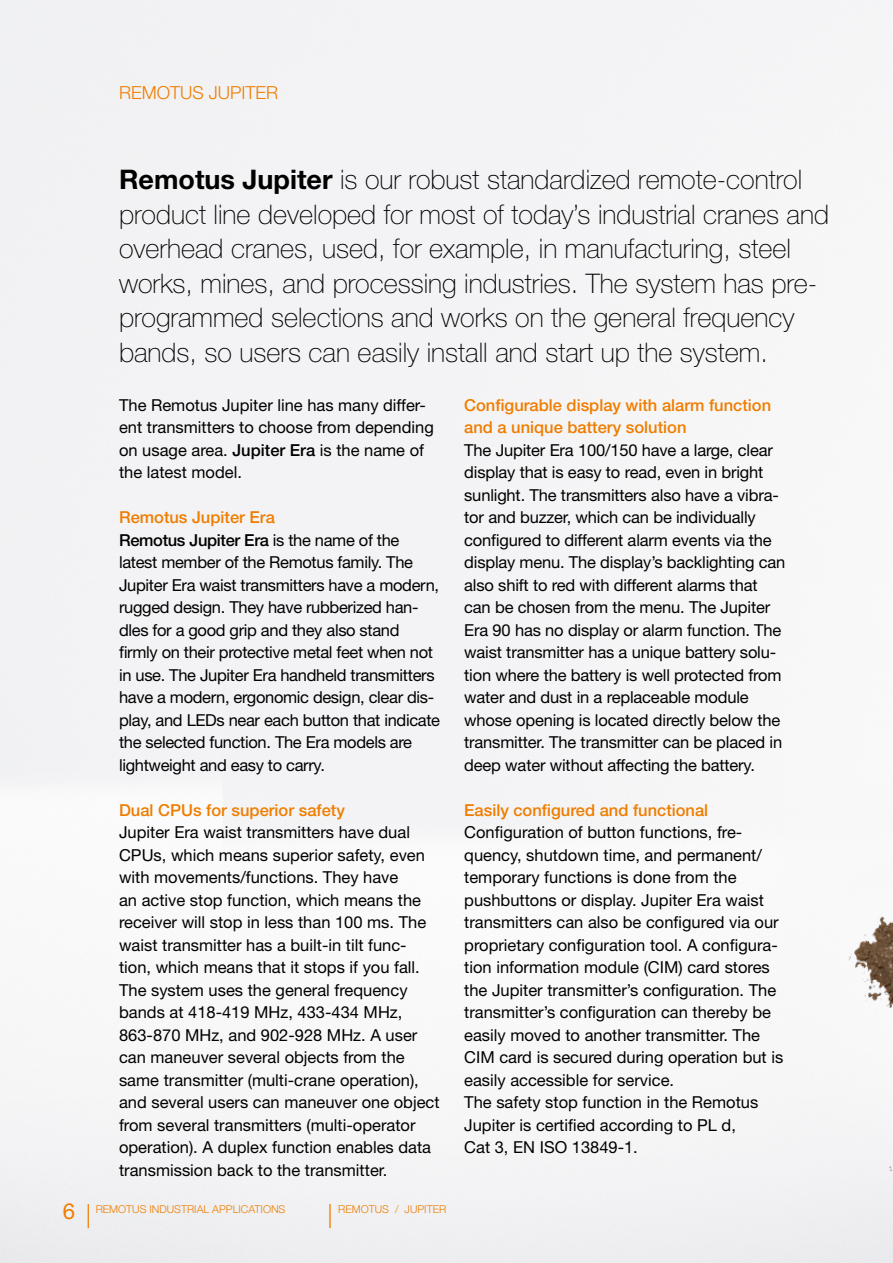
<style>
.page{position:relative;width:893px;height:1263px;background:#fff}
.page>*{position:absolute;margin:0;border:0;box-sizing:border-box;transform-origin:0 0}
.t1{font:100 27px/34.5px "Helvetica Neue";color:#000}
.t2{font:300 24.15px "Helvetica Neue";color:#ef7d00}
.t3{font:300 18px "Helvetica Neue";color:#ef7d00}
.t4{font:16.5px/22.5px "Helvetica Neue";color:#000}
.t5{font:16.5px/22.5px "Helvetica Neue";letter-spacing:-.02em;color:#000}
.t6{font:500 16.5px/22.5px "Helvetica Neue";color:#ef7d00}
.t7{font:300 10.8px "Helvetica Neue";color:#ef7d00}
.s1{font-weight:700}
.s2{font-family:"Helvetica Neue CE";font-weight:500}
.s3{font-weight:500;color:#ef7d00}
.s4{font-weight:500}
.s5{font-weight:400;font-size:22.2px}
</style>
<div class="page">
<img style="left:795px;top:901px;width:98px;height:362px">
<p class="t3" style="left:119px;top:82px;width:161px">REMOTUS JUPITER</p>
<p class="t1" style="left:119px;top:162px;width:711px"><span class="s1">Remotus Jupiter</span> is our robust standardized remote-control product line developed for most of today’s industrial cranes and overhead cranes, used, for example, in manufacturing, steel works, mines, and processing industries. The system has pre&shy;programmed selections and works on the general frequency bands, so users can easily install and start up the system.</p>
<p class="t4" style="left:119px;top:393px;width:316px">The Remotus Jupiter line has many differ&shy;ent transmitters to choose from depending on usage area. <span class="s2">Jupiter Era</span> is the name of the latest model.</p>
<p class="t5" style="left:119px;top:506px;width:323px"><span class="s3">Remotus Jupiter Era<br></span><span class="s4">Remotus Jupiter Era</span> is the name of the latest member of the Remotus family. The Jupiter Era waist transmitters have a modern, rugged design. They have rubberized han&shy;dles for a good grip and they also stand firmly on their protective metal feet when not in use. The Jupiter Era handheld transmitters have a modern, ergonomic design, clear dis&shy;play, and LEDs near each button that indicate the selected function. The Era models are lightweight and easy to carry.</p>
<p class="t6" style="left:119px;top:798px;width:227px">Dual CPUs for superior safety</p>
<p class="t4" style="left:119px;top:821px;width:322px">Jupiter Era waist transmitters have dual CPUs, which means superior safety, even with movements/functions. They have<br>an active stop function, which means the receiver will stop in less than 100 ms. The waist transmitter has a built-in tilt func&shy;tion, which means that it stops if you fall.<br>The system uses the general frequency bands at 418-419 MHz, 433-434 MHz, 863-870 MHz, and 902-928 MHz. A user can maneuver several objects from the same transmitter (multi-crane operation), and several users can maneuver one object from several transmitters (multi-operator operation). A duplex function enables data transmission back to the transmitter.</p>
<p class="t6" style="left:464px;top:393px;width:308px">Configurable display with alarm function and a unique battery solution</p>
<p class="t4" style="left:464px;top:438px;width:323px">The Jupiter Era 100/150 have a large, clear display that is easy to read, even in bright sunlight. The transmitters also have a vibra&shy;tor and buzzer, which can be individually configured to different alarm events via the display menu. The display’s backlighting can also shift to red with different alarms that can be chosen from the menu. The Jupiter Era 90 has no display or alarm function. The waist transmitter has a unique battery solu&shy;tion where the battery is well protected from water and dust in a replaceable module whose opening is located directly below the transmitter. The transmitter can be placed in deep water without affecting the battery.</p>
<p class="t6" style="left:464px;top:798px;width:245px">Easily configured and functional</p>
<p class="t4" style="left:464px;top:821px;width:321px">Configuration of button functions, fre&shy;quency, shutdown time, and permanent/ temporary functions is done from the pushbuttons or display. Jupiter Era waist transmitters can also be configured via our proprietary configuration tool. A configura&shy;tion information module (CIM) card stores the Jupiter transmitter’s configuration. The transmitter’s configuration can thereby be easily moved to another transmitter. The CIM card is secured during operation but is easily accessible for service.<br>The safety stop function in the Remotus Jupiter is certified according to PL d,<br>Cat 3, EN ISO 13849-1.</p>
<p class="t7" style="left:63px;top:1202px;width:224px"><span class="s5">6</span> REMOTUS INDUSTRIAL APPLICATIONS</p>
<p class="t7" style="left:338px;top:1202px;width:110px">REMOTUS / JUPITER</p>
<h2 class="t2" style="left:86px;top:1200px;width:7px">|</h2>
<h2 class="t2" style="left:327px;top:1200px;width:7px">|</h2>
</div>
